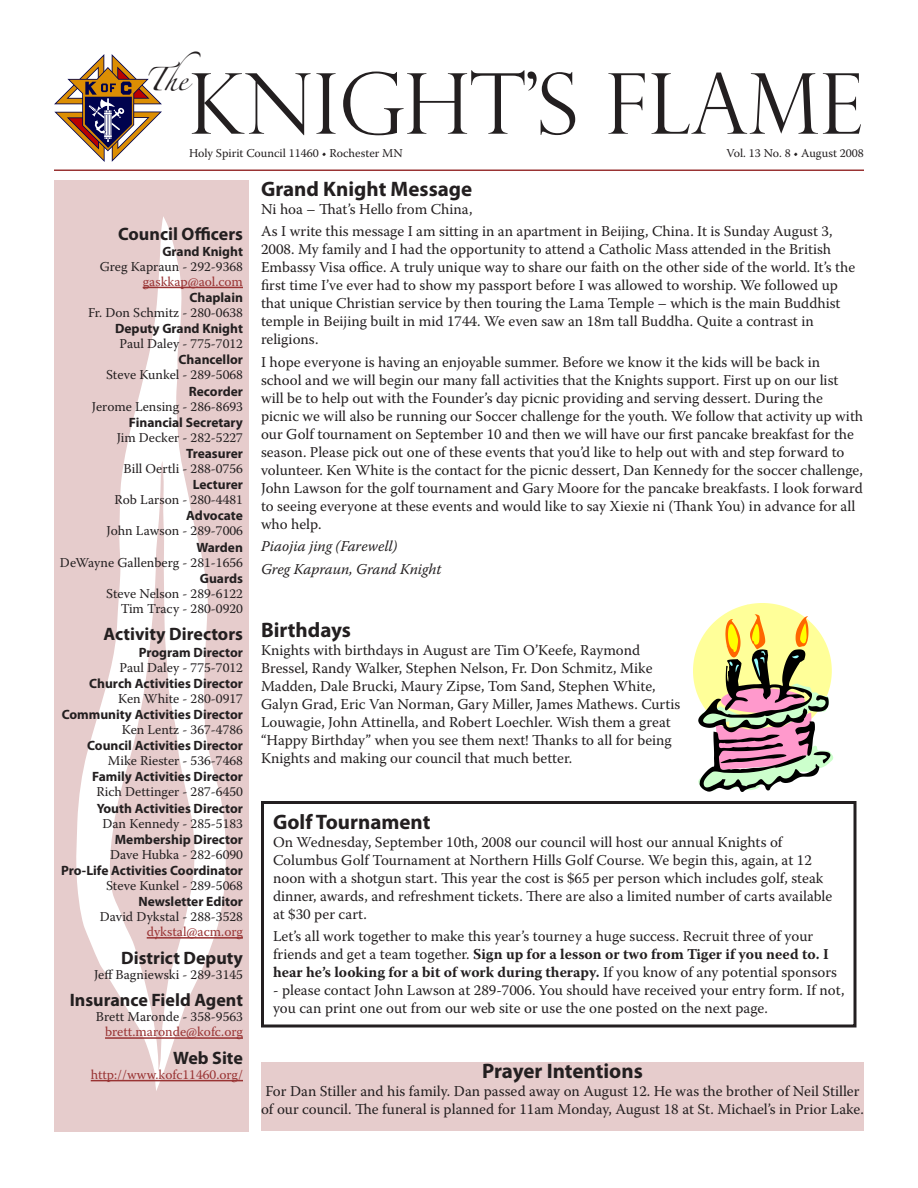
<style>
.page{position:relative;width:918px;height:1188px;background:#fff}
.page>*{position:absolute;margin:0;border:0;box-sizing:border-box;transform-origin:0 0}
.Banner{font:300 84px "Perpetua Titling";color:#231f20}
.Article_Heading{font:700 21px "Myriad Pro";color:#231f20}
.Banner-2{font:21px "Zapfino";color:#231f20}
.Directory_Heading{font:700 18px "Myriad Pro";color:#231f20}
.Article_Text{font:15px/18px "Warnock Pro";color:#231f20}
.Signature_Text{font:italic 15px "Warnock Pro";color:#231f20}
.Directory_Text{font:13.5px "Warnock Pro";color:#231f20}
.Directory_Title{font:700 13.5px "Myriad Pro";color:#231f20}
.Directory_Text-2{font:13.5px "Warnock Pro";color:#933}
.Page_Footer{font:12px "Warnock Pro";color:#231f20}
.s1{font-weight:700}
</style>
<div class="page">
<div style="left:54px;top:180px;width:195px;height:951px;background:#e6cccc"></div>
<svg style="left:76px;top:216px;width:153px;height:875px"></svg>
<svg style="left:109px;top:461px;width:87px;height:609px"></svg>
<svg style="left:54px;top:54px;width:108px;height:108px"></svg>
<hr style="left:54px;top:170px;width:810px;height:1px;background:#933">
<hr style="left:143px;top:287px;width:100px;height:1px;background:#933">
<hr style="left:147px;top:937px;width:96px;height:2px;background:#933">
<hr style="left:105px;top:1037px;width:138px;height:2px;background:#933">
<hr style="left:91px;top:1080px;width:152px;height:1px;background:#933">
<div style="left:261px;top:1062px;width:603px;height:69px;background:#e6cccc"></div>
<svg style="left:693px;top:603px;width:140px;height:189px"></svg>
<div style="left:261px;top:801px;width:595px;height:227px;border:3px solid #231f20"></div>
<p class="Banner-2" style="left:144px;top:70px;width:58px">T he</p>
<p class="Banner" style="left:189px;top:53px;width:675px">KNIGHT’S FLAME</p>
<p class="Page_Footer" style="left:189px;top:146px;width:215px">Holy Spirit Council 11460 • Rochester MN</p>
<p class="Page_Footer" style="left:726px;top:146px;width:139px">Vol. 13 No. 8 • August 2008</p>
<p class="Directory_Heading" style="left:118px;top:222px;width:126px">Council Officers</p>
<p class="Directory_Title" style="left:162px;top:242px;width:82px">Grand Knight</p>
<p class="Directory_Text" style="left:100px;top:258px;width:145px">Greg Kapraun - 292-9368</p>
<p class="Directory_Text-2" style="left:143px;top:273px;width:102px">gaskkap@aol.com</p>
<p class="Directory_Title" style="left:189px;top:289px;width:55px">Chaplain</p>
<p class="Directory_Text" style="left:88px;top:304px;width:156px">Fr. Don Schmitz - 280-0638</p>
<p class="Directory_Title" style="left:115px;top:320px;width:129px">Deputy Grand Knight</p>
<p class="Directory_Text" style="left:119px;top:336px;width:125px">Paul Daley - 775-7012</p>
<p class="Directory_Title" style="left:179px;top:351px;width:66px">Chancellor</p>
<p class="Directory_Text" style="left:106px;top:367px;width:138px">Steve Kunkel - 289-5068</p>
<p class="Directory_Title" style="left:189px;top:382px;width:56px">Recorder</p>
<p class="Directory_Text" style="left:92px;top:398px;width:153px">Jerome Lensing - 286-8693</p>
<p class="Directory_Title" style="left:129px;top:413px;width:116px">Financial Secretary</p>
<p class="Directory_Text" style="left:117px;top:429px;width:128px">Jim Decker - 282-5227</p>
<p class="Directory_Title" style="left:186px;top:445px;width:58px">Treasurer</p>
<p class="Directory_Text" style="left:124px;top:460px;width:121px">Bill Oertli - 288-0756</p>
<p class="Directory_Title" style="left:193px;top:476px;width:52px">Lecturer</p>
<p class="Directory_Text" style="left:114px;top:492px;width:130px">Rob Larson - 280-4481</p>
<p class="Directory_Title" style="left:186px;top:507px;width:58px">Advocate</p>
<p class="Directory_Text" style="left:106px;top:523px;width:138px">John Lawson - 289-7006</p>
<p class="Directory_Title" style="left:196px;top:538px;width:48px">Warden</p>
<p class="Directory_Text" style="left:60px;top:554px;width:185px">DeWayne Gallenberg - 281-1656</p>
<p class="Directory_Title" style="left:200px;top:569px;width:45px">Guards</p>
<p class="Directory_Text" style="left:106px;top:585px;width:138px">Steve Nelson - 289-6122</p>
<p class="Directory_Text" style="left:121px;top:600px;width:124px">Tim Tracy - 280-0920</p>
<p class="Directory_Heading" style="left:104px;top:623px;width:141px">Activity Directors</p>
<p class="Directory_Title" style="left:139px;top:643px;width:106px">Program Director</p>
<p class="Directory_Text" style="left:119px;top:659px;width:125px">Paul Daley - 775-7012</p>
<p class="Directory_Title" style="left:89px;top:674px;width:155px">Church Activities Director</p>
<p class="Directory_Text" style="left:118px;top:690px;width:126px">Ken White - 280-0917</p>
<p class="Directory_Title" style="left:62px;top:706px;width:183px">Community Activities Director</p>
<p class="Directory_Text" style="left:122px;top:721px;width:123px">Ken Lentz - 367-4786</p>
<p class="Directory_Title" style="left:87px;top:737px;width:157px">Council Activities Director</p>
<p class="Directory_Text" style="left:108px;top:753px;width:137px">Mike Riester - 536-7468</p>
<p class="Directory_Title" style="left:92px;top:768px;width:152px">Family Activities Director</p>
<p class="Directory_Text" style="left:96px;top:784px;width:148px">Rich Dettinger - 287-6450</p>
<p class="Directory_Title" style="left:97px;top:799px;width:148px">Youth Activities Director</p>
<p class="Directory_Text" style="left:103px;top:815px;width:142px">Dan Kennedy - 285-5183</p>
<p class="Directory_Title" style="left:115px;top:830px;width:130px">Membership Director</p>
<p class="Directory_Text" style="left:110px;top:846px;width:134px">Dave Hubka - 282-6090</p>
<p class="Directory_Title" style="left:61px;top:862px;width:183px">Pro-Life Activities Coordinator</p>
<p class="Directory_Text" style="left:106px;top:877px;width:138px">Steve Kunkel - 289-5068</p>
<p class="Directory_Title" style="left:138px;top:893px;width:106px">Newsletter Editor</p>
<p class="Directory_Text" style="left:100px;top:909px;width:145px">David Dykstal - 288-3528</p>
<p class="Directory_Text-2" style="left:147px;top:924px;width:98px">dykstal@acm.org</p>
<p class="Directory_Heading" style="left:121px;top:946px;width:123px">District Deputy</p>
<p class="Directory_Text" style="left:94px;top:966px;width:150px">Jeff Bagniewski - 289-3145</p>
<p class="Directory_Heading" style="left:70px;top:989px;width:175px">Insurance Field Agent</p>
<p class="Directory_Text" style="left:96px;top:1009px;width:149px">Brett Maronde - 358-9563</p>
<p class="Directory_Text-2" style="left:105px;top:1024px;width:139px">brett.maronde@kofc.org</p>
<p class="Directory_Heading" style="left:173px;top:1046px;width:71px">Web Site</p>
<p class="Directory_Text-2" style="left:91px;top:1066px;width:154px">http://www.kofc11460.org/</p>
<p class="Article_Heading" style="left:261px;top:175px;width:213px">Grand Knight Message</p>
<p class="Article_Text" style="left:261px;top:200px;width:213px">Ni hoa – That’s Hello from China,</p>
<p class="Article_Text" style="left:261px;top:222px;width:596px">As I write this message I am sitting in an apartment in Beijing, China. It is Sunday August 3, 2008. My family and I had the opportunity to attend a Catholic Mass attended in the British Embassy Visa office. A truly unique way to share our faith on the other side of the world. It’s the first time I’ve ever had to show my passport before I was allowed to worship. We followed up that unique Christian service by then touring the Lama Temple – which is the main Buddhist temple in Beijing built in mid 1744. We even saw an 18m tall Buddha. Quite a contrast in religions.</p>
<p class="Article_Text" style="left:261px;top:353px;width:604px">I hope everyone is having an enjoyable summer. Before we know it the kids will be back in school and we will begin our many fall activities that the Knights support. First up on our list will be to help out with the Founder’s day picnic providing and serving dessert. During the picnic we will also be running our Soccer challenge for the youth. We follow that activity up with our Golf tournament on September 10 and then we will have our first pancake breakfast for the season. Please pick out one of these events that you’d like to help out with and step forward to volunteer. Ken White is the contact for the picnic dessert, Dan Kennedy for the soccer challenge, John Lawson for the golf tournament and Gary Moore for the pancake breakfasts. I look forward to seeing everyone at these events and would like to say Xiexie ni (Thank You) in advance for all who help.</p>
<p class="Signature_Text" style="left:261px;top:537px;width:138px">Piaojia jing (Farewell)</p>
<p class="Signature_Text" style="left:261px;top:560px;width:182px">Greg Kapraun, Grand Knight</p>
<p class="Article_Heading" style="left:261px;top:616px;width:91px">Birthdays</p>
<p class="Article_Text" style="left:261px;top:641px;width:421px">Knights with birthdays in August are Tim O’Keefe, Raymond Bressel, Randy Walker, Stephen Nelson, Fr. Don Schmitz, Mike Madden, Dale Brucki, Maury Zipse, Tom Sand, Stephen White, Galyn Grad, Eric Van Norman, Gary Miller, James Mathews. Curtis Louwagie, John Attinella, and Robert Loechler. Wish them a great “Happy Birthday” when you see them next! Thanks to all for being Knights and making our council that much better.</p>
<p class="Article_Heading" style="left:273px;top:808px;width:159px">Golf Tournament</p>
<p class="Article_Text" style="left:273px;top:833px;width:561px">On Wednesday, September 10th, 2008 our council will host our annual Knights of Columbus Golf Tournament at Northern Hills Golf Course. We begin this, again, at 12 noon with a shotgun start. This year the cost is $65 per person which includes golf, steak dinner, awards, and refreshment tickets. There are also a limited number of carts available at $30 per cart.</p>
<p class="Article_Text" style="left:273px;top:927px;width:566px">Let’s all work together to make this year’s tourney a huge success. Recruit three of your friends and get a team together. <span class="s1">Sign up for a lesson or two from Tiger if you need to. I hear he’s looking for a bit of work during therapy.</span> If you know of any potential sponsors</p>
<p class="Article_Text" style="left:273px;top:981px;width:573px">- please contact John Lawson at 289-7006. You should have received your entry form. If not, you can print one out from our web site or use the one posted on the next page.</p>
<p class="Article_Heading" style="left:482px;top:1057px;width:162px">Prayer Intentions</p>
<p class="Article_Text" style="left:261px;top:1082px;width:604px">For Dan Stiller and his family. Dan passed away on August 12. He was the brother of Neil Stiller of our council. The funeral is planned for 11am Monday, August 18 at St. Michael’s in Prior Lake.</p>
</div>
